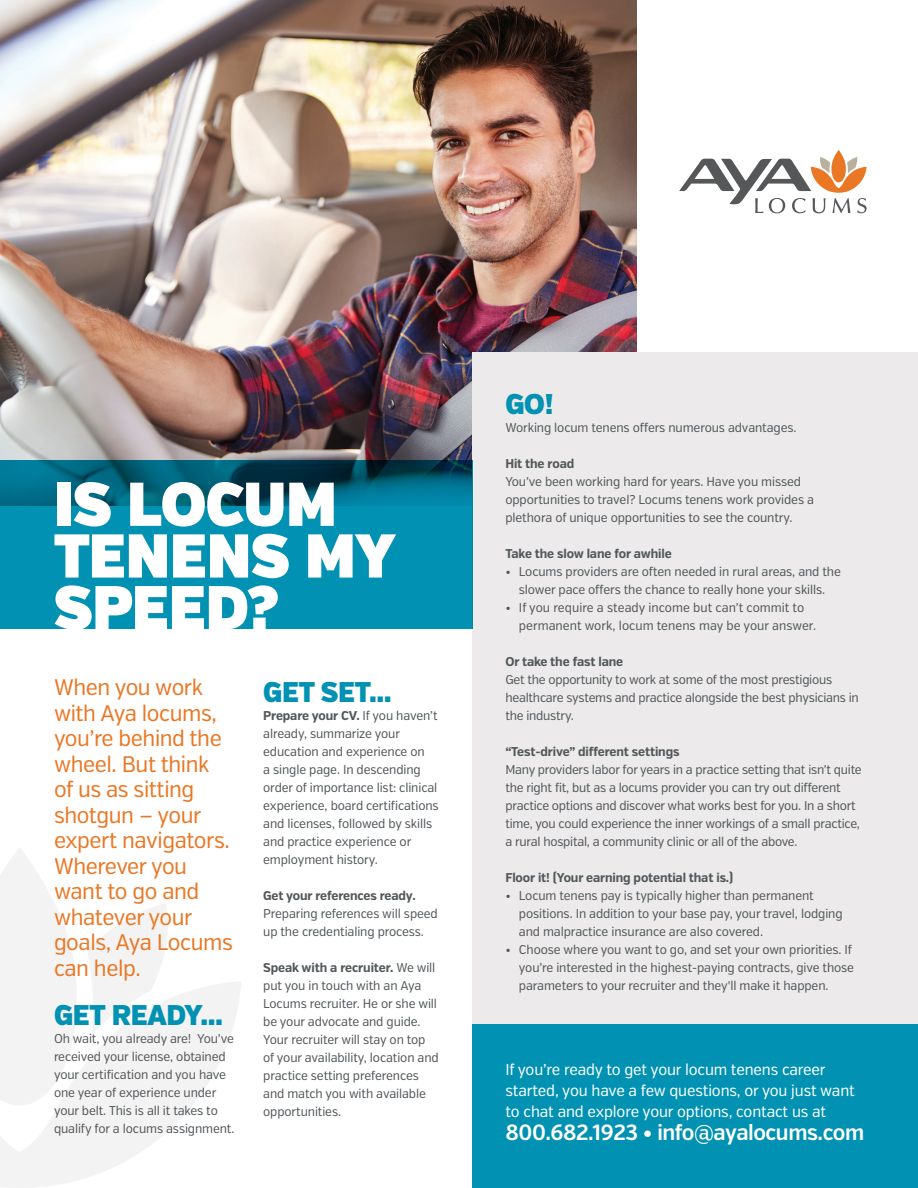
<style>
.page{position:relative;width:918px;height:1188px;background:#fff}
.page>*{position:absolute;margin:0;border:0;box-sizing:border-box;transform-origin:0 0}
.t1{font:61.65px/51.8px "Verb Cond Ultra";letter-spacing:-.005em;color:#fff}
.t2{font:900 28.5px "Verb Cond";letter-spacing:-.01em;color:#0091b3}
.t3{font:22.5px/25.5px "Verb Cond";letter-spacing:-.02em;color:#ea7724}
.t4{font:600 22.05px "Verb Cond";letter-spacing:-.02em;color:#fff}
.t5{font:15.75px/21px "Verb Cond";letter-spacing:-.01em;color:#fff}
.t6{font:12.75px/18px "Verb Cond";letter-spacing:-.01em;color:#52575a}
.t7{font:700 12.75px "Verb Cond";letter-spacing:-.01em;color:#52575a}
.s1{font-weight:700}
</style>
<div class="page">
<img style="left:0;top:0;width:636px;height:460px">
<div style="left:472px;top:352px;width:446px;height:801px;background:#eceaeb"></div>
<svg style="left:0;top:460px;width:472px;height:168px;background:#0081a0"></svg>
<svg style="left:679px;top:150px;width:188px;height:63px"></svg>
<svg style="left:0;top:848px;width:76px;height:133px"></svg>
<svg style="left:0;top:981px;width:241px;height:207px;fill:#f4f3f3"></svg>
<svg style="left:87px;top:904px;width:87px;height:131px"></svg>
<div style="left:472px;top:1025px;width:446px;height:163px;background:#0091b3"></div>
<p class="t1" style="left:54px;top:480px;width:343px">IS LOCUM<br>TENENS MY<br>SPEED?</p>
<p class="t3" style="left:54px;top:675px;width:180px">When you work with Aya locums, you’re behind the wheel. But think of us as sitting shotgun — your expert navigators.<br>Wherever you want to go and whatever your goals, Aya Locums can help.</p>
<p class="t2" style="left:263px;top:675px;width:130px">GET SET…</p>
<p class="t6" style="left:263px;top:707px;width:177px"><span class="s1">Prepare your CV.</span> If you haven’t already, summarize your education and experience on<br>a single page. In descending order of importance list: clinical experience, board certifications and licenses, followed by skills and practice experience or employment history.</p>
<p class="t6" style="left:263px;top:887px;width:176px"><span class="s1">Get your references ready.<br></span>Preparing references will speed up the credentialing process.</p>
<p class="t6" style="left:263px;top:959px;width:177px"><span class="s1">Speak with a recruiter.</span> We will put you in touch with an Aya<br>Locums recruiter. He or she will be your advocate and guide.<br>Your recruiter will stay on top of your availability, location and practice setting preferences and match you with available opportunities.</p>
<p class="t2" style="left:54px;top:998px;width:171px">GET READY…</p>
<p class="t6" style="left:54px;top:1030px;width:182px">Oh wait, you already are! You’ve received your license, obtained your certification and you have one year of experience under your belt. This is all it takes to qualify for a locums assignment.</p>
<p class="t2" style="left:505px;top:387px;width:49px">GO!</p>
<p class="t6" style="left:505px;top:419px;width:293px">Working locum tenens offers numerous advantages.</p>
<p class="t7" style="left:505px;top:456px;width:70px">Hit the road</p>
<p class="t6" style="left:505px;top:473px;width:310px">You’ve been working hard for years. Have you missed opportunities to travel? Locums tenens work provides a plethora of unique opportunities to see the country.</p>
<p class="t7" style="left:505px;top:546px;width:168px">Take the slow lane for awhile</p>
<p class="t6" style="left:505px;top:563px;width:337px;text-align:center">• Locums providers are often needed in rural areas, and the slower pace offers the chance to really hone your skills.</p>
<p class="t6" style="left:519px;top:599px;width:299px;text-indent:-14px">• If you require a steady income but can’t commit to permanent work, locum tenens may be your answer.</p>
<p class="t7" style="left:505px;top:654px;width:119px">Or take the fast lane</p>
<p class="t6" style="left:505px;top:671px;width:355px">Get the opportunity to work at some of the most prestigious healthcare systems and practice alongside the best physicians in the industry.</p>
<p class="t7" style="left:505px;top:744px;width:176px">“Test-drive” different settings</p>
<p class="t6" style="left:505px;top:761px;width:358px">Many providers labor for years in a practice setting that isn’t quite the right fit, but as a locums provider you can try out different practice options and discover what works best for you. In a short time, you could experience the inner workings of a small practice, a rural hospital, a community clinic or all of the above.</p>
<p class="t7" style="left:505px;top:870px;width:229px">Floor it! (Your earning potential that is.)</p>
<p class="t6" style="left:519px;top:887px;width:325px;text-indent:-14px">• Locum tenens pay is typically higher than permanent positions. In addition to your base pay, your travel, lodging and malpractice insurance are also covered.</p>
<p class="t6" style="left:519px;top:941px;width:337px;text-indent:-14px">• Choose where you want to go, and set your own priorities. If you’re interested in the highest-paying contracts, give those parameters to your recruiter and they'll make it happen.</p>
<p class="t5" style="left:505px;top:1059px;width:351px">If you’re ready to get your locum tenens career started, you have a few questions, or you just want to chat and explore your options, contact us at</p>
<p class="t4" style="left:505px;top:1119px;width:360px">800.682.1923 • info@ayalocums.com</p>
</div>
